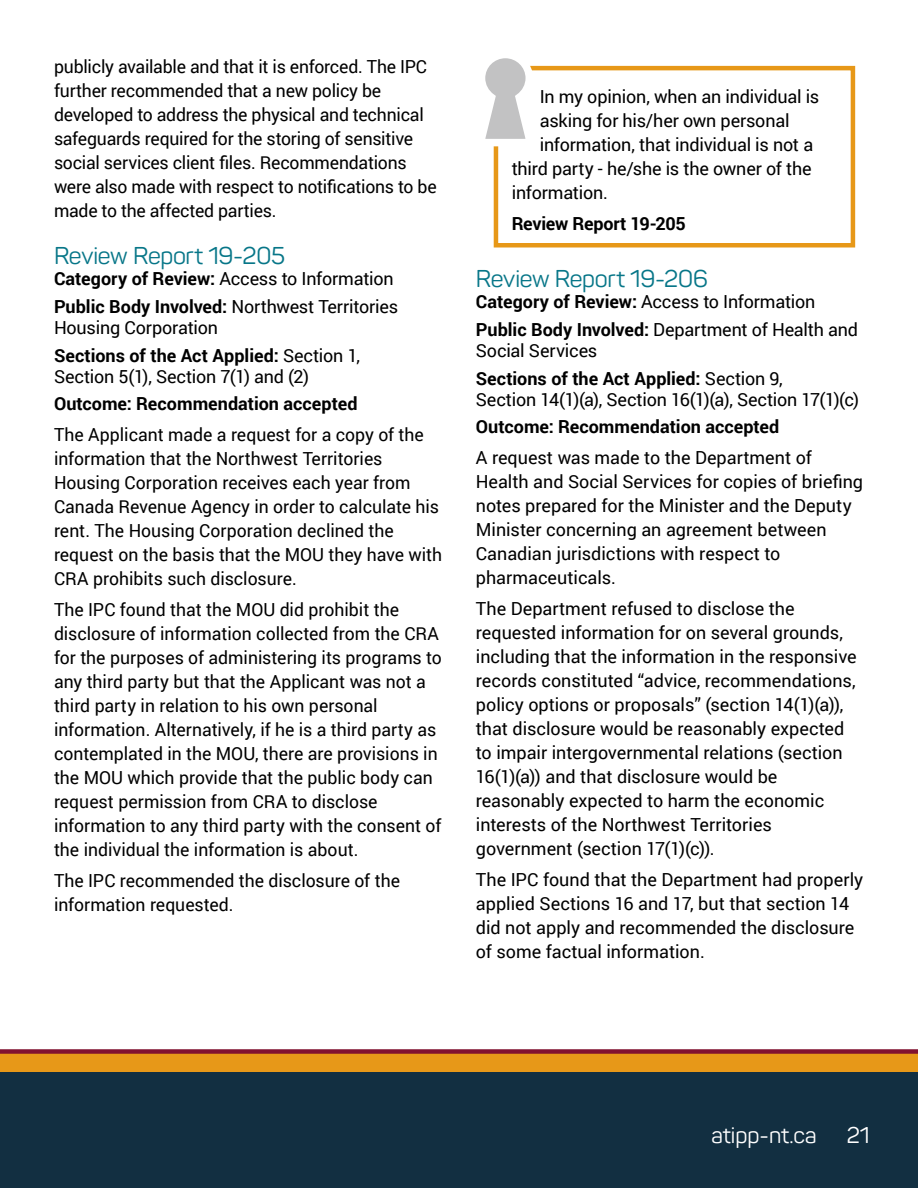
<style>
.page{position:relative;width:918px;height:1188px;background:#fff}
.page>*{position:absolute;margin:0;border:0;box-sizing:border-box;transform-origin:0 0}
.t1{font:24px "Panton W01";letter-spacing:-.01em;color:#077688}
.t2{font:22.5px "Panton W01";color:#fff}
.t3{font:18px/24px "Roboto";letter-spacing:-.005em;color:#000}
.t4{font:700 18px/27.8px "Roboto";color:#000}
.s1{font-weight:700}
.s2{font-weight:400}
</style>
<div class="page">
<svg style="left:0;top:1049px;width:918px;height:24px;background:#cb7b20"></svg>
<div style="left:0;top:1073px;width:918px;height:115px;background:#122f41"></div>
<svg style="left:493px;top:65px;width:363px;height:183px"></svg>
<svg style="left:485px;top:58px;width:55px;height:94px"></svg>
<p class="t3" style="left:54px;top:54px;width:384px">publicly available and that it is enforced. The IPC further recommended that a new policy be developed to address the physical and technical safeguards required for the storing of sensitive social services client files. Recommendations were also made with respect to notifications to be made to the affected parties.</p>
<h1 class="t1" style="left:54px;top:242px;width:233px">Review Report 19-205</h1>
<p class="t3" style="left:54px;top:264px;width:346px;line-height:27.8px"><span class="s1">Category of Review:</span> Access to Information<br><span class="s1">Public Body Involved:</span> Northwest Territories</p>
<p class="t3" style="left:54px;top:313px;width:307px;line-height:27.8px">Housing Corporation<br><span class="s1">Sections of the Act Applied:</span> Section 1,</p>
<p class="t3" style="left:54px;top:364px;width:257px">Section 5(1), Section 7(1) and (2)</p>
<p class="t4" style="left:54px;top:389px;width:305px">Outcome: Recommendation accepted</p>
<p class="t3" style="left:54px;top:422px;width:390px">The Applicant made a request for a copy of the information that the Northwest Territories Housing Corporation receives each year from Canada Revenue Agency in order to calculate his rent. The Housing Corporation declined the request on the basis that the MOU they have with CRA prohibits such disclosure.</p>
<p class="t3" style="left:54px;top:597px;width:389px">The IPC found that the MOU did prohibit the disclosure of information collected from the CRA for the purposes of administering its programs to any third party but that the Applicant was not a third party in relation to his own personal information. Alternatively, if he is a third party as contemplated in the MOU, there are provisions in the MOU which provide that the public body can request permission from CRA to disclose information to any third party with the consent of the individual the information is about.</p>
<p class="t3" style="left:54px;top:868px;width:348px">The IPC recommended the disclosure of the information requested.</p>
<p class="t3" style="left:540px;top:84px;width:281px">In my opinion, when an individual is</p>
<p class="t3" style="left:540px;top:108px;width:251px">asking for his/her own personal</p>
<p class="t3" style="left:540px;top:132px;width:275px">information, that individual is not a</p>
<p class="t3" style="left:512px;top:156px;width:301px">third party - he/she is the owner of the</p>
<p class="t3" style="left:512px;top:180px;width:98px">information.</p>
<p class="t4" style="left:512px;top:209px;width:176px">Review Report 19-205</p>
<h1 class="t1" style="left:476px;top:265px;width:234px">Review Report 19-206</h1>
<p class="t3" style="left:476px;top:287px;width:384px;line-height:27.8px"><span class="s1">Category of Review:</span> Access to Information<br><span class="s1">Public Body Involved:</span> Department of Health and</p>
<p class="t4" style="left:476px;top:336px;width:308px"><span class="s2">Social Services<br></span>Sections of the Act Applied: <span class="s2">Section 9,</span></p>
<p class="t3" style="left:476px;top:387px;width:385px">Section 14(1)(a), Section 16(1)(a), Section 17(1)(c)</p>
<p class="t4" style="left:476px;top:412px;width:305px">Outcome: Recommendation accepted</p>
<p class="t3" style="left:476px;top:445px;width:389px">A request was made to the Department of Health and Social Services for copies of briefing notes prepared for the Minister and the Deputy Minister concerning an agreement between Canadian jurisdictions with respect to pharmaceuticals.</p>
<p class="t3" style="left:476px;top:596px;width:382px">The Department refused to disclose the requested information for on several grounds, including that the information in the responsive records constituted “advice, recommendations, policy options or proposals” (section 14(1)(a)), that disclosure would be reasonably expected to impair intergovernmental relations (section 16(1)(a)) and that disclosure would be reasonably expected to harm the economic interests of the Northwest Territories government (section 17(1)(c)).</p>
<p class="t3" style="left:476px;top:867px;width:389px">The IPC found that the Department had properly applied Sections 16 and 17, but that section 14 did not apply and recommended the disclosure of some factual information.</p>
<p class="t2" style="left:712px;top:1122px;width:107px">atipp-nt.ca</p>
<p class="t2" style="left:847px;top:1122px;width:25px">21</p>
</div>
